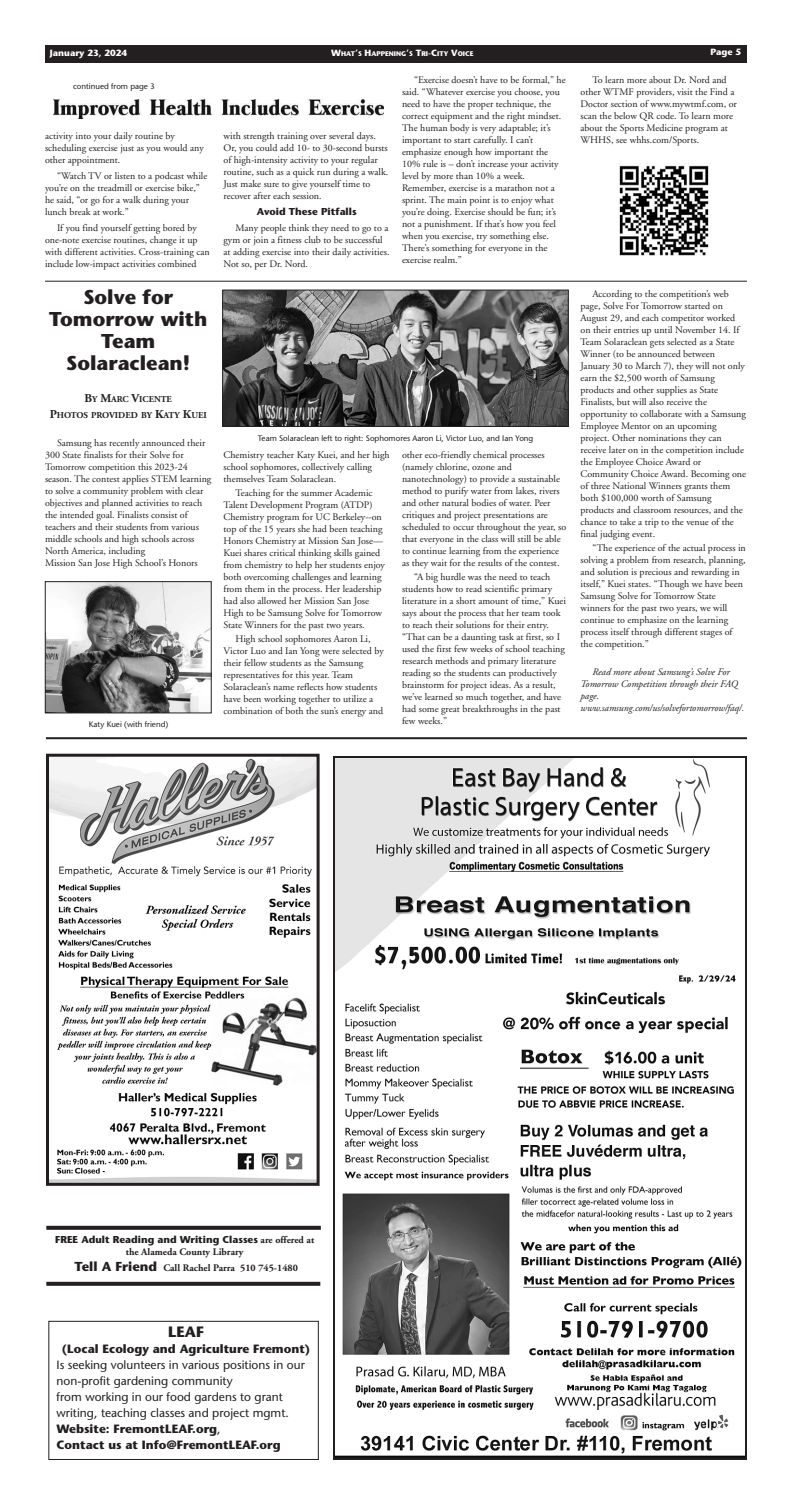
<style>
.page{position:relative;width:792px;height:1512px;background:#fff}
.page>*{position:absolute;margin:0;border:0;box-sizing:border-box;transform-origin:0 0}
.t1{font:700 20px/22px "Stone Sans";color:#231f20;text-align:center}
.t2{font:700 15px "Stone Sans";color:#231f20}
.t3{font:12px/16px "Stone Sans";color:#231f20}
.t4{font:700 12px "Stone Sans";color:#231f20}
.t5{font:10px/12px "Adobe Garamond";color:#231f20}
.t6{font:italic 10px/12px "Adobe Garamond";color:#231f20}
.t7{font:700 10px "Stone Sans";color:#231f20}
.t8{font:700 10px/16px "Adobe Garamond";color:#231f20;text-align:center}
.t9{font:700 9px/16px "Adobe Garamond";color:#231f20;text-align:center}
.t10{font:700 9px "Stone Sans";color:#fff}
.t11{font:8px "Stone Sans";color:#231f20}
.t12{font:700 6.8px "Stone Sans";color:#fff}
.s1{font-size:9px}
.s2{font-size:12px}
.s3{font-family:"Adobe Garamond"}
.s4{font-family:"Stone Sans";font-size:13px}
.s5{font-weight:700}
</style>
<div class="page">
<div style="left:46px;top:45px;width:701px;height:18px;background:#231f20"></div>
<img style="left:336px;top:759px;width:408px;height:698px">
<div style="left:333px;top:756px;width:414px;height:704px;border:2px solid #231f20"></div>
<hr style="left:46px;top:737px;width:701px;height:2px;background:#231f20">
<svg style="left:46px;top:1226px;width:275px;height:4px"></svg>
<svg style="left:46px;top:1282px;width:274px;height:4px"></svg>
<img style="left:50px;top:758px;width:266px;height:424px">
<div style="left:46px;top:754px;width:274px;height:432px;border:3px solid #231f20"></div>
<div style="left:49px;top:1321px;width:270px;height:139px;border:1px solid #231f20"></div>
<img style="left:54px;top:100px;width:330px;height:19px">
<img style="left:619px;top:163px;width:92px;height:93px">
<hr style="left:45px;top:281px;width:702px;height:1px;background:#231f20">
<img style="left:224px;top:292px;width:342px;height:133px">
<div style="left:222px;top:290px;width:346px;height:137px;border:1px solid #231f20"></div>
<img style="left:47px;top:583px;width:163px;height:128px">
<div style="left:45px;top:581px;width:167px;height:132px;border:1px solid #231f20"></div>
<p class="t10" style="left:50px;top:49px;width:79px">January 23, 2024</p>
<p class="t12" style="left:331px;top:51px;width:144px"><span class="s1">W</span>HAT<span class="s1">’</span>S <span class="s1">H</span>APPENING<span class="s1">’</span>S <span class="s1">T</span>RI<span class="s1">-C</span>ITY <span class="s1">V</span>OICE</p>
<p class="t10" style="left:710px;top:48px;width:32px">Page 5</p>
<p class="t11" style="left:73px;top:83px;width:83px">continued from page 3</p>
<p class="t5" style="left:45px;top:131px;width:160px">activity into your daily routine by scheduling exercise just as you would any other appointment.</p>
<p class="t5" style="left:45px;top:171px;width:164px;text-indent:12px">“Watch TV or listen to a podcast while you’re on the treadmill or exercise bike,” he said, “or go for a walk during your lunch break at work.”</p>
<p class="t5" style="left:45px;top:223px;width:166px;text-indent:12px">If you find yourself getting bored by one-note exercise routines, change it up with different activities. Cross-training can include low-impact activities combined</p>
<p class="t5" style="left:224px;top:131px;width:166px">with strength training over several days.<br>Or, you could add 10- to 30-second bursts of high-intensity activity to your regular routine, such as a quick run during a walk.<br>Just make sure to give yourself time to recover after each session.</p>
<p class="t7" style="left:257px;top:207px;width:101px">Avoid These Pitfalls</p>
<p class="t5" style="left:224px;top:223px;width:168px;text-indent:12px">Many people think they need to go to a gym or join a fitness club to be successful at adding exercise into their daily activities.<br>Not so, per Dr. Nord.</p>
<p class="t5" style="left:402px;top:75px;width:165px;text-indent:12px">“Exercise doesn’t have to be formal,” he said. “Whatever exercise you choose, you need to have the proper technique, the correct equipment and the right mindset.<br>The human body is very adaptable; it’s important to start carefully. I can’t emphasize enough how important the 10% rule is – don’t increase your activity level by more than 10% a week.<br>Remember, exercise is a marathon not a sprint. The main point is to enjoy what you’re doing. Exercise should be fun; it’s not a punishment. If that’s how you feel when you exercise, try something else.<br>There’s something for everyone in the exercise realm.”</p>
<p class="t5" style="left:581px;top:75px;width:158px;text-indent:12px">To learn more about Dr. Nord and other WTMF providers, visit the Find a Doctor section of www.mywtmf.com, or scan the below QR code. To learn more about the Sports Medicine program at WHHS, see whhs.com/Sports.</p>
<h1 class="t1" style="left:49px;top:289px;width:160px">Solve for<br>Tomorrow with<br>Team<br>Solaraclean!</h1>
<p class="t9" style="left:50px;top:392px;width:159px"><span class="s2">B</span>Y <span class="s2">M</span>ARC <span class="s2">V</span>ICENTE<br><span class="s2">P</span>HOTOS PROVIDED BY <span class="s2">K</span>ATY <span class="s2">K</span>UEI</p>
<p class="t5" style="left:45px;top:438px;width:168px;text-indent:12px">Samsung has recently announced their 300 State finalists for their Solve for Tomorrow competition this 2023-24 season. The contest applies STEM learning to solve a community problem with clear objectives and planned activities to reach the intended goal. Finalists consist of teachers and their students from various middle schools and high schools across North America, including<br>Mission San Jose High School’s Honors</p>
<p class="t5" style="left:224px;top:450px;width:168px">Chemistry teacher Katy Kuei, and her high school sophomores, collectively calling themselves Team Solaraclean.</p>
<p class="t11" style="left:258px;top:436px;width:277px">Team Solaraclean left to right: Sophomores Aaron Li, Victor Luo, and Ian Yong</p>
<p class="t5" style="left:402px;top:450px;width:166px">other eco-friendly chemical processes (namely chlorine, ozone and nanotechnology) to provide a sustainable method to purify water from lakes, rivers and other natural bodies of water. Peer critiques and project presentations are scheduled to occur throughout the year, so that everyone in the class will still be able to continue learning from the experience as they wait for the results of the contest.</p>
<p class="t5" style="left:402px;top:572px;width:166px;text-indent:12px">“A big hurdle was the need to teach students how to read scientific primary literature in a short amount of time,” Kuei says about the process that her team took to reach their solutions for their entry. “That can be a daunting task at first, so I used the first few weeks of school teaching research methods and primary literature reading so the students can productively brainstorm for project ideas. As a result, we’ve learned so much together, and have had some great breakthroughs in the past few weeks.”</p>
<p class="t5" style="left:224px;top:488px;width:163px;text-indent:12px">Teaching for the summer Academic Talent Development Program (ATDP)<br>Chemistry program for UC Berkeley--on top of the 15 years she had been teaching Honors Chemistry at Mission San Jose— Kuei shares critical thinking skills gained from chemistry to help her students enjoy both overcoming challenges and learning from them in the process. Her leadership had also allowed her Mission San Jose High to be Samsung Solve for Tomorrow State Winners for the past two years.</p>
<p class="t5" style="left:224px;top:634px;width:162px;text-indent:12px">High school sophomores Aaron Li, Victor Luo and Ian Yong were selected by their fellow students as the Samsung representatives for this year. Team Solaraclean’s name reflects how students have been working together to utilize a combination of both the sun’s energy and</p>
<p class="t11" style="left:89px;top:721px;width:81px">Katy Kuei (with friend)</p>
<p class="t5" style="left:580px;top:289px;width:167px;text-indent:12px">According to the competition’s web page, Solve For Tomorrow started on August 29, and each competitor worked on their entries up until November 14. If Team Solaraclean gets selected as a State Winner (to be announced between January 30 to March 7), they will not only earn the $2,500 worth of Samsung products and other supplies as State Finalists, but will also receive the opportunity to collaborate with a Samsung Employee Mentor on an upcoming project. Other nominations they can receive later on in the competition include the Employee Choice Award or Community Choice Award. Becoming one of three National Winners grants them both $100,000 worth of Samsung products and classroom resources, and the chance to take a trip to the venue of the final judging event.</p>
<p class="t5" style="left:580px;top:543px;width:167px;text-indent:12px">“The experience of the actual process in solving a problem from research, planning, and solution is precious and rewarding in itself,” Kuei states. “Though we have been Samsung Solve for Tomorrow State winners for the past two years, we will continue to emphasize on the learning process itself through different stages of the competition.”</p>
<p class="t6" style="left:580px;top:667px;width:165px;text-indent:12px">Read more about Samsung’s Solve For<br>Tomorrow Competition through their FAQ page. www.samsung.com/us/solvefortomorrow/faq/.</p>
<p class="t7" style="left:55px;top:1235px;width:261px">FREE Adult Reading and Writing Classes <span class="s3">are offered at</span></p>
<p class="t8" style="left:75px;top:1244px;width:225px">the Alameda County Library<br><span class="s4">Tell A Friend</span> Call Rachel Parra 510 745-1480</p>
<h2 class="t2" style="left:168px;top:1326px;width:37px">LEAF</h2>
<p class="t4" style="left:62px;top:1345px;width:250px">(Local Ecology and Agriculture Fremont)</p>
<p class="t3" style="left:57px;top:1358px;width:250px">Is seeking volunteers in various positions in our non-profit gardening community<br>from working in our food gardens to grant writing, teaching classes and project mgmt.<br><span class="s5">Website: FremontLEAF.org</span>,<br><span class="s5">Contact us at Info@FremontLEAF.org</span></p>
</div>
